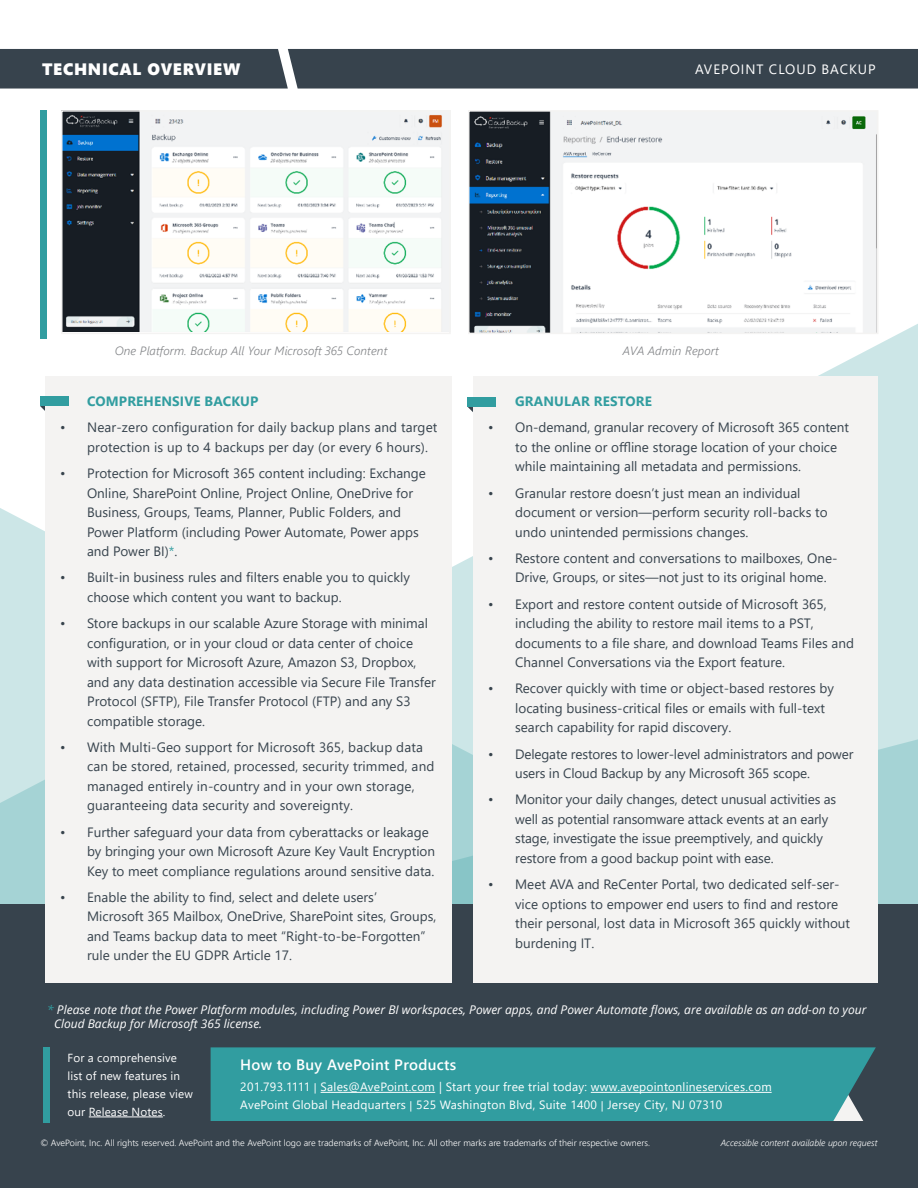
<style>
.page{position:relative;width:918px;height:1188px;background:#fff}
.page>*{position:absolute;margin:0;border:0;box-sizing:border-box;transform-origin:0 0}
.t1{font:16.5px "Segoe UI Black";letter-spacing:.04em;color:#fff}
.t2{font:600 15px "Segoe UI";letter-spacing:.02em;color:#fff}
.t3{font:13.5px/19.5px "Segoe UI";color:#37434d}
.t4{font:700 13.5px "Segoe UI";letter-spacing:.01em;color:#319da0}
.t5{font:13.5px "Segoe UI";letter-spacing:.075em;color:#fff}
.t6{font:italic 12px/14.4px "Open Sans";color:#fff}
.t7{font:12px/18px "Segoe UI";letter-spacing:.02em;color:#fff}
.t8{font:italic 300 12px "Segoe UI";letter-spacing:.01em;color:#808285}
.t9{font:11.7px/18px "Segoe UI";letter-spacing:.01em;color:#fff}
.t10{font:300 9px "Segoe UI";color:#fff}
.t11{font:italic 300 9px "Segoe UI";color:#fff}
.s1{color:#319da0}
.s2{font-size:10.2px}
</style>
<div class="page">
<svg style="left:0;top:324px;width:918px;height:411px"></svg>
<svg style="left:0;top:735px;width:918px;height:169px;background:#abd5d7"></svg>
<div style="left:0;top:904px;width:918px;height:284px;background:#37434d"></div>
<div style="left:0;top:49px;width:918px;height:40px;background:#37434d"></div>
<svg style="left:40px;top:406px;width:5px;height:15px"></svg>
<div style="left:45px;top:376px;width:406px;height:607px;background:#f4f3f2"></div>
<div style="left:40px;top:396px;width:29px;height:10px;background:#319da0"></div>
<svg style="left:468px;top:407px;width:5px;height:15px"></svg>
<div style="left:473px;top:376px;width:405px;height:606px;background:#f4f3f2"></div>
<div style="left:468px;top:397px;width:28px;height:10px;background:#319da0"></div>
<hr style="left:89px;top:1117px;width:74px;height:1px;background:#fff">
<div style="left:44px;top:1047px;width:6px;height:76px;background:#319da0"></div>
<div style="left:211px;top:1047px;width:665px;height:74px;background:#319da0"></div>
<hr style="left:321px;top:1092px;width:114px;height:1px;background:#fff">
<hr style="left:591px;top:1092px;width:181px;height:1px;background:#fff">
<img style="left:64px;top:113px;width:384px;height:218px">
<div style="left:61px;top:110px;width:390px;height:224px;border:2px solid #f4f3f2"></div>
<div style="left:40px;top:110px;width:7px;height:228px;background:#319da0"></div>
<img style="left:471px;top:113px;width:404px;height:218px">
<div style="left:468px;top:110px;width:410px;height:224px;border:2px solid #f4f3f2"></div>
<p class="t1" style="left:42px;top:57px;width:200px">TECHNICAL OVERVIEW</p>
<p class="t5" style="left:695px;top:56px;width:182px">AVEPOINT CLOUD BACKUP</p>
<p class="t8" style="left:115px;top:339px;width:274px">One Platform. Backup All Your Microsoft 365 Content</p>
<p class="t8" style="left:623px;top:339px;width:98px">AVA Admin Report</p>
<p class="t4" style="left:60px;top:389px;width:200px">• COMPREHENSIVE BACKUP</p>
<p class="t3" style="left:87px;top:417px;width:352px;text-indent:-27px">• Near-zero configuration for daily backup plans and target protection is up to 4 backups per day (or every 6 hours).</p>
<p class="t3" style="left:87px;top:462px;width:340px;text-indent:-27px">• Protection for Microsoft 365 content including: Exchange Online, SharePoint Online, Project Online, OneDrive for Business, Groups, Teams, Planner, Public Folders, and Power Platform (including Power Automate, Power apps and Power BI)<span class="s1">*</span>.</p>
<p class="t3" style="left:87px;top:567px;width:324px;text-indent:-27px">• Built-in business rules and filters enable you to quickly choose which content you want to backup.</p>
<p class="t3" style="left:87px;top:612px;width:350px;text-indent:-27px">• Store backups in our scalable Azure Storage with minimal configuration, or in your cloud or data center of choice with support for Microsoft Azure, Amazon S3, Dropbox, and any data destination accessible via Secure File Transfer Protocol (SFTP), File Transfer Protocol (FTP) and any S3 compatible storage.</p>
<p class="t3" style="left:87px;top:736px;width:349px;text-indent:-27px">• With Multi-Geo support for Microsoft 365, backup data can be stored, retained, processed, security trimmed, and managed entirely in-country and in your own storage, guaranteeing data security and sovereignty.</p>
<p class="t3" style="left:87px;top:821px;width:350px;text-indent:-27px">• Further safeguard your data from cyberattacks or leakage by bringing your own Microsoft Azure Key Vault Encryption<br>Key to meet compliance regulations around sensitive data.</p>
<p class="t3" style="left:87px;top:886px;width:351px;text-indent:-27px">• Enable the ability to find, select and delete users’ Microsoft 365 Mailbox, OneDrive, SharePoint sites, Groups, and Teams backup data to meet “Right-to-be-Forgotten” rule under the EU GDPR Article 17.</p>
<p class="t4" style="left:488px;top:389px;width:165px">• GRANULAR RESTORE</p>
<p class="t3" style="left:515px;top:417px;width:336px;text-indent:-27px">• On-demand, granular recovery of Microsoft 365 content to the online or offline storage location of your choice while maintaining all metadata and permissions.</p>
<p class="t3" style="left:515px;top:482px;width:314px;text-indent:-27px">• Granular restore doesn’t just mean an individual document or version—perform security roll-backs to undo unintended permissions changes.</p>
<p class="t3" style="left:515px;top:547px;width:324px;text-indent:-27px">• Restore content and conversations to mailboxes, One-<br>Drive, Groups, or sites—not just to its original home.</p>
<p class="t3" style="left:515px;top:593px;width:340px;text-indent:-27px">• Export and restore content outside of Microsoft 365, including the ability to restore mail items to a PST, documents to a file share, and download Teams Files and Channel Conversations via the Export feature.</p>
<p class="t3" style="left:515px;top:678px;width:320px;text-indent:-27px">• Recover quickly with time or object-based restores by locating business-critical files or emails with full-text search capability for rapid discovery.</p>
<p class="t3" style="left:515px;top:743px;width:340px;text-indent:-27px">• Delegate restores to lower-level administrators and power users in Cloud Backup by any Microsoft 365 scope.</p>
<p class="t3" style="left:515px;top:789px;width:323px;text-indent:-27px">• Monitor your daily changes, detect unusual activities as well as potential ransomware attack events at an early stage, investigate the issue preemptively, and quickly restore from a good backup point with ease.</p>
<p class="t3" style="left:515px;top:873px;width:337px;text-indent:-27px">• Meet AVA and ReCenter Portal, two dedicated self-ser&shy;vice options to empower end users to find and restore their personal, lost data in Microsoft 365 quickly without burdening IT.</p>
<p class="t6" style="left:54px;top:1002px;width:814px;text-indent:-7px"><span class="s1">*</span> Please note that the Power Platform modules, including Power BI workspaces, Power apps, and Power Automate flows, are available as an add-on to your<br>Cloud Backup for Microsoft 365 license.</p>
<p class="t9" style="left:68px;top:1048px;width:127px">For a comprehensive list of new features in this release, please view our Release Notes.</p>
<p class="t2" style="left:240px;top:1051px;width:217px">How to Buy AvePoint Products</p>
<p class="t7" style="left:240px;top:1077px;width:533px">201.793.1111 <span class="s2">|</span> Sales@AvePoint.com | Start your free trial today: www.avepointonlineservices.com<br>AvePoint Global Headquarters <span class="s2">|</span> 525 Washington Blvd, Suite 1400 <span class="s2">|</span> Jersey City, NJ 07310</p>
<p class="t10" style="left:40px;top:1134px;width:611px">© AvePoint, Inc. All rights reserved. AvePoint and the AvePoint logo are trademarks of AvePoint, Inc. All other marks are trademarks of their respective owners.</p>
<p class="t11" style="left:721px;top:1134px;width:158px">Accessible content available upon request</p>
</div>
